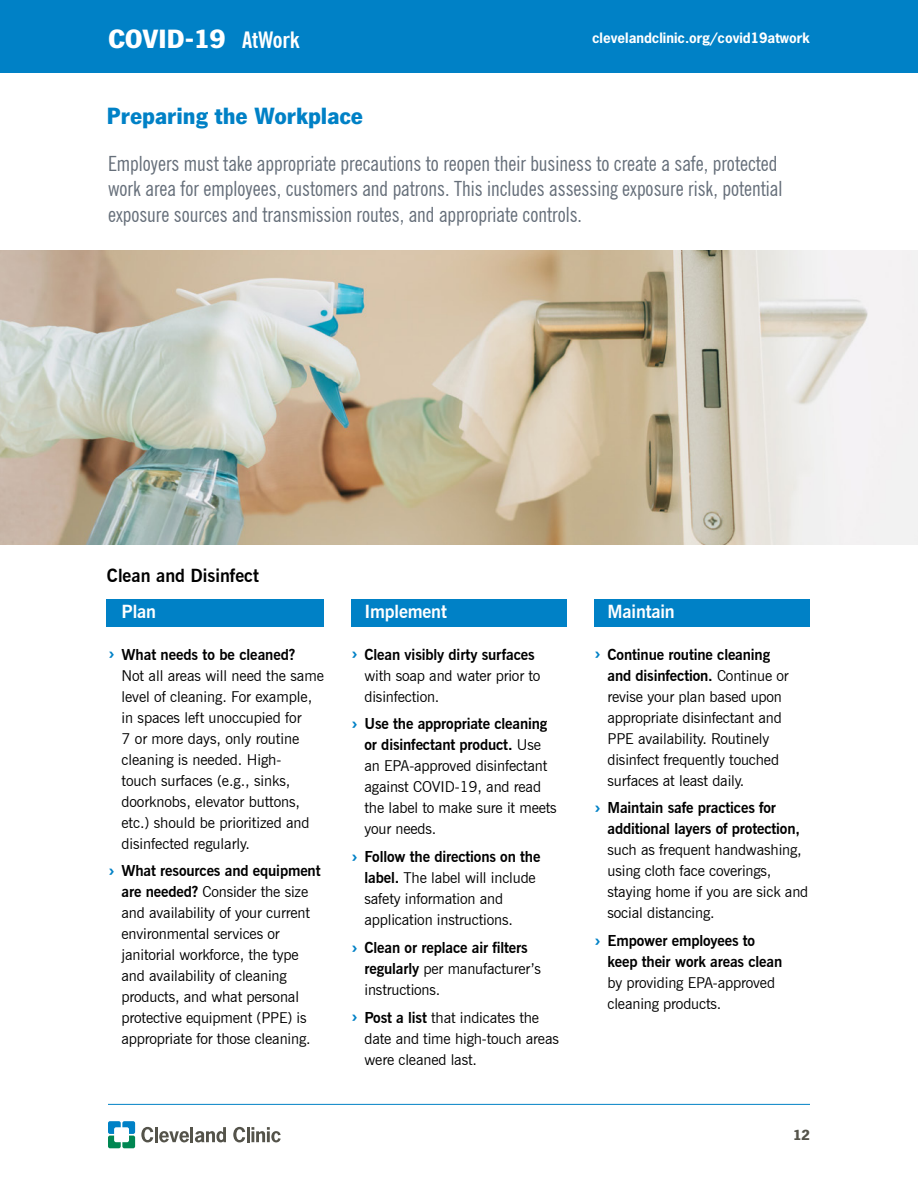
<style>
.page{position:relative;width:918px;height:1188px;background:#fff}
.page>*{position:absolute;margin:0;border:0;box-sizing:border-box;transform-origin:0 0}
.t1{font:900 27px "News Gothic LT Std";color:#fff}
.t2{font:900 24px "News Gothic LT Std";color:#0081c6}
.t3{font:condensed 21px/25.2px "News Gothic BT";color:#666f7a}
.t4{font:700 18px "News Gothic BT";letter-spacing:-.01em;color:#fff}
.t5{font:700 18px "News Gothic BT";color:#000}
.t6{font:15px/21px "News Gothic BT";letter-spacing:-.01em;color:#000}
.t7{font:700 15px/21px "News Gothic BT";letter-spacing:-.01em;color:#000}
.t8{font:900 15px "News Gothic LT Std";color:#54534a}
.t9{font:700 13.5px "News Gothic Std";color:#fff}
.s1{font-family:"News Gothic BT";font-weight:700;font-stretch:condensed;font-size:22.5px}
.s2{font-weight:700;font-size:19.8px;color:#0081c6}
.s3{font-weight:700}
.s4{font-size:19.8px;color:#0081c6}
.s5{font-weight:400}
</style>
<div class="page">
<hr style="left:108px;top:1104px;width:702px;height:1px;background:#0081c6">
<div style="left:0;top:0;width:918px;height:73px;background:#0081c6"></div>
<svg style="left:141px;top:1127px;width:12px;height:15px"></svg>
<hr style="left:155px;top:1127px;width:3px;height:15px;background:#54534a">
<svg style="left:159px;top:1131px;width:30px;height:11px"></svg>
<hr style="left:190px;top:1127px;width:3px;height:15px;background:#54534a">
<svg style="left:195px;top:1127px;width:31px;height:15px"></svg>
<svg style="left:233px;top:1127px;width:12px;height:15px"></svg>
<hr style="left:247px;top:1127px;width:3px;height:15px;background:#54534a">
<svg style="left:251px;top:1127px;width:30px;height:15px"></svg>
<svg style="left:108px;top:1121px;width:27px;height:27px"></svg>
<div style="left:107px;top:599px;width:217px;height:28px;background:#0081c6"></div>
<div style="left:351px;top:599px;width:216px;height:28px;background:#0081c6"></div>
<div style="left:594px;top:599px;width:216px;height:28px;background:#0081c6"></div>
<img style="left:0;top:251px;width:918px;height:293px">
<h1 class="t1" style="left:108px;top:23px;width:193px">COVID-19 <span class="s1">AtWork</span></h1>
<p class="t9" style="left:592px;top:29px;width:219px">clevelandclinic.org/covid19atwork</p>
<h2 class="t2" style="left:107px;top:103px;width:258px">Preparing the Workplace</h2>
<p class="t3" style="left:108px;top:151px;width:676px">Employers must take appropriate precautions to reopen their business to create a safe, protected work area for employees, customers and patrons. This includes assessing exposure risk, potential exposure sources and transmission routes, and appropriate controls.</p>
<p class="t5" style="left:107px;top:564px;width:153px">Clean and Disinfect</p>
<p class="t4" style="left:122px;top:601px;width:36px">Plan</p>
<p class="t6" style="left:122px;top:644px;width:204px;text-indent:-14px"><span class="s2">›</span> <span class="s3">What needs to be cleaned?<br></span>Not all areas will need the same level of cleaning. For example, in spaces left unoccupied for<br>7 or more days, only routine cleaning is needed. High-<br>touch surfaces (e.g., sinks, doorknobs, elevator buttons, etc.) should be prioritized and disinfected regularly.</p>
<p class="t6" style="left:122px;top:861px;width:201px;text-indent:-14px"><span class="s2">›</span> <span class="s3">What resources and equipment are needed?</span> Consider the size and availability of your current environmental services or janitorial workforce, the type and availability of cleaning products, and what personal protective equipment (PPE) is appropriate for those cleaning.</p>
<p class="t4" style="left:364px;top:601px;width:84px">Implement</p>
<p class="t6" style="left:364px;top:644px;width:177px;text-indent:-14px"><span class="s2">›</span> <span class="s3">Clean visibly dirty surfaces </span>with soap and water prior to disinfection.</p>
<p class="t6" style="left:364px;top:714px;width:194px;text-indent:-14px"><span class="s2">›</span> <span class="s3">Use the appropriate cleaning or disinfectant product.</span> Use an EPA-approved disinfectant against COVID-19, and read the label to make sure it meets your needs.</p>
<p class="t6" style="left:364px;top:846px;width:178px;text-indent:-14px"><span class="s2">›</span> <span class="s3">Follow the directions on the label.</span> The label will include safety information and application instructions.</p>
<p class="t7" style="left:364px;top:937px;width:178px;text-indent:-14px"><span class="s4">›</span> Clean or replace air filters regularly <span class="s5">per manufacturer’s instructions.</span></p>
<p class="t6" style="left:364px;top:1007px;width:196px;text-indent:-14px"><span class="s2">›</span> <span class="s3">Post a list</span> that indicates the date and time high-touch areas were cleaned last.</p>
<p class="t4" style="left:608px;top:601px;width:69px">Maintain</p>
<p class="t6" style="left:608px;top:644px;width:183px;text-indent:-14px"><span class="s2">›</span> <span class="s3">Continue routine cleaning and disinfection.</span> Continue or revise your plan based upon appropriate disinfectant and<br>PPE availability. Routinely disinfect frequently touched surfaces at least daily.</p>
<p class="t7" style="left:608px;top:798px;width:194px;text-indent:-14px"><span class="s4">›</span> Maintain safe practices for additional layers of protection,</p>
<p class="t6" style="left:608px;top:840px;width:202px">such as frequent handwashing, using cloth face coverings, staying home if you are sick and social distancing.</p>
<p class="t7" style="left:608px;top:930px;width:176px;text-indent:-14px"><span class="s4">›</span> Empower employees to keep their work areas clean</p>
<p class="t6" style="left:608px;top:972px;width:169px">by providing EPA-approved cleaning products.</p>
<p class="t8" style="left:793px;top:1126px;width:18px">12</p>
</div>
